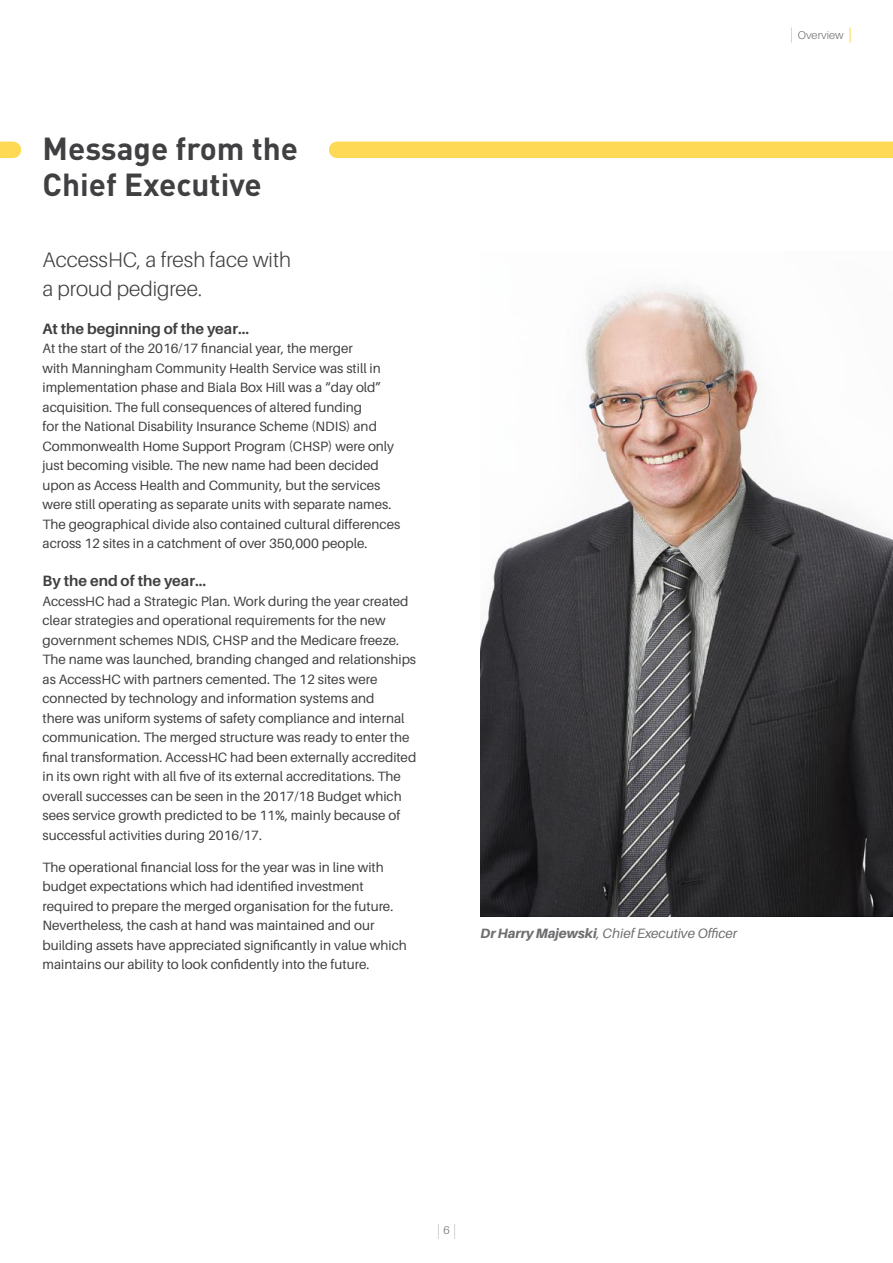
<style>
.page{position:relative;width:893px;height:1263px;background:#fff}
.page>*{position:absolute;margin:0;border:0;box-sizing:border-box;transform-origin:0 0}
.t1{font:700 31.5px/36px "DIN Pro";color:#404042}
.t2{font:300 21px/28.5px "Aileron";color:#404042}
.t3{font:700 15px "Aileron";color:#404042}
.t4{font:13.5px/19.5px "Aileron";color:#404042}
.t5{font:italic 13.5px "Aileron";color:#6d6e70}
.t6{font:300 11.25px "Aileron";color:#6d6e70}
.s1{font-weight:800}
</style>
<div class="page">
<svg style="left:438px;top:1224px;width:1px;height:15px"></svg>
<svg style="left:454px;top:1224px;width:1px;height:15px"></svg>
<svg style="left:850px;top:27px;width:1px;height:16px"></svg>
<svg style="left:791px;top:27px;width:1px;height:16px"></svg>
<img style="left:480px;top:286px;width:413px;height:630px">
<div style="left:337px;top:142px;width:556px;height:16px;background:#fed955"></div>
<div style="left:0;top:142px;width:13px;height:16px;background:#fed955"></div>
<h1 class="t1" style="left:43px;top:127px;width:257px">Message from the<br>Chief Executive</h1>
<h2 class="t2" style="left:43px;top:246px;width:250px">AccessHC, a fresh face with a proud pedigree.</h2>
<p class="t3" style="left:43px;top:320px;width:208px">At the beginning of the year…</p>
<p class="t4" style="left:43px;top:339px;width:359px">At the start of the 2016/17 financial year, the merger<br>with Manningham Community Health Service was still in implementation phase and Biala Box Hill was a “day old” acquisition. The full consequences of altered funding<br>for the National Disability Insurance Scheme (NDIS) and Commonwealth Home Support Program (CHSP) were only just becoming visible. The new name had been decided upon as Access Health and Community, but the services were still operating as separate units with separate names.<br>The geographical divide also contained cultural differences across 12 sites in a catchment of over 350,000 people.</p>
<p class="t3" style="left:43px;top:573px;width:165px">By the end of the year…</p>
<p class="t4" style="left:43px;top:591px;width:375px">AccessHC had a Strategic Plan. Work during the year created clear strategies and operational requirements for the new government schemes NDIS, CHSP and the Medicare freeze.<br>The name was launched, branding changed and relationships as AccessHC with partners cemented. The 12 sites were connected by technology and information systems and<br>there was uniform systems of safety compliance and internal communication. The merged structure was ready to enter the final transformation. AccessHC had been externally accredited in its own right with all five of its external accreditations. The overall successes can be seen in the 2017/18 Budget which sees service growth predicted to be 11%, mainly because of successful activities during 2016/17.</p>
<p class="t4" style="left:43px;top:858px;width:366px">The operational financial loss for the year was in line with budget expectations which had identified investment required to prepare the merged organisation for the future.<br>Nevertheless, the cash at hand was maintained and our building assets have appreciated significantly in value which maintains our ability to look confidently into the future.</p>
<p class="t6" style="left:798px;top:29px;width:47px">Overview</p>
<p class="t5" style="left:480px;top:925px;width:258px"><span class="s1">Dr Harry Majewski</span>, Chief Executive Officer</p>
<p class="t6" style="left:443px;top:1224px;width:8px">6</p>
</div>
